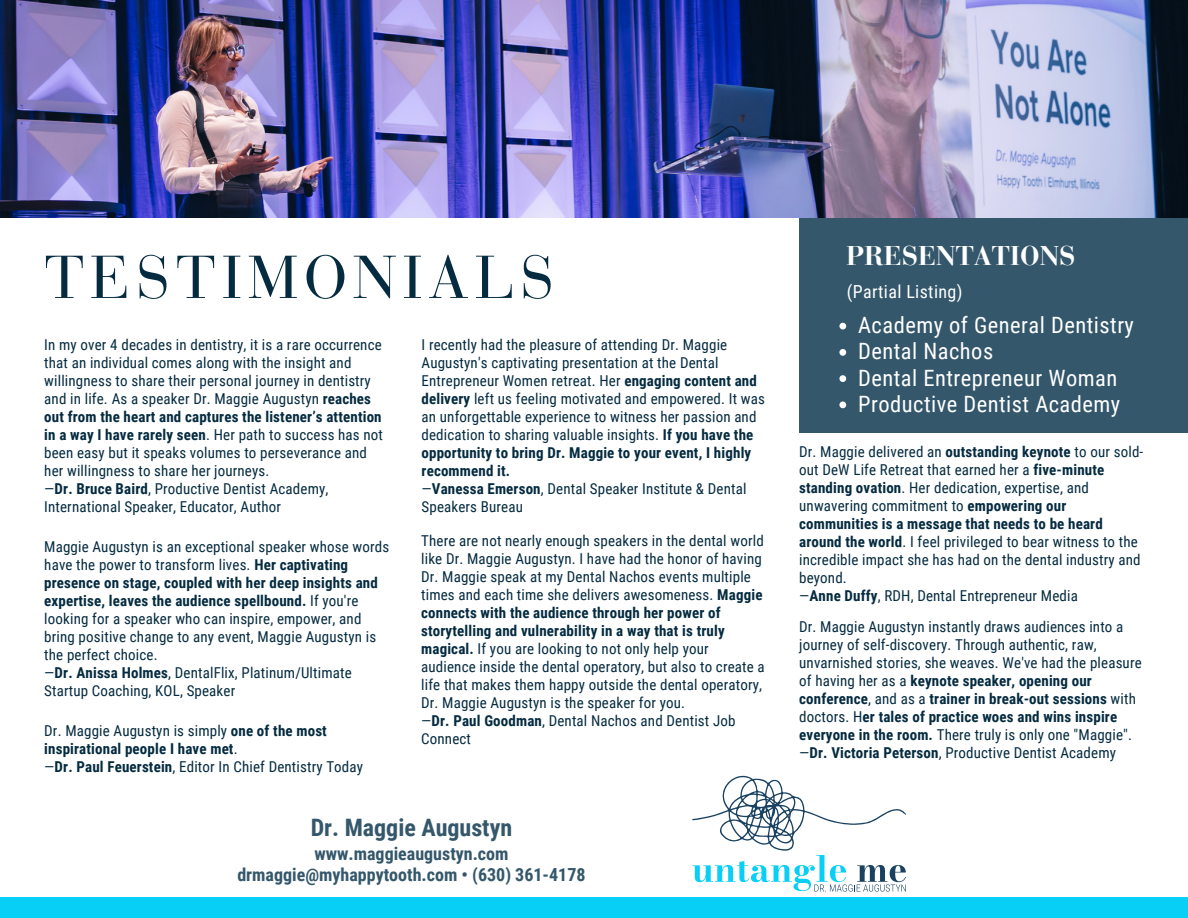
<style>
.page{position:relative;width:1188px;height:918px;background:#fff}
.page>*{position:absolute;margin:0;border:0;box-sizing:border-box;transform-origin:0 0}
.t1{font:60px "Bauer Bodoni Pro";letter-spacing:.1em;color:#052b40}
.t2{font:700 27px "Bauer Bodoni Pro";color:#fff}
.t3{font:700 24px "Roboto Condensed";color:#34576b}
.t4{font:22.5px/26.2px "Roboto Condensed";letter-spacing:.02em;color:#fff}
.t5{font:700 18px "Roboto Condensed";color:#34576b}
.t6{font:18px "Roboto Condensed";letter-spacing:.02em;color:#fff}
.t7{font:15px/18px "Roboto Condensed";letter-spacing:.01em;color:#052b40}
.t8{font:700 15px/18px "Roboto Condensed";letter-spacing:.01em;color:#052b40}
.s1{font-weight:700}
.s2{font-weight:400}
</style>
<div class="page">
<div style="left:799px;top:197px;width:389px;height:236px;background:#34576b"></div>
<img style="left:0;top:0;width:1188px;height:217px">
<div style="left:0;top:897px;width:1188px;height:21px;background:#08cff6"></div>
<svg style="left:839px;top:323px;width:7px;height:6px"></svg>
<svg style="left:839px;top:349px;width:7px;height:7px"></svg>
<svg style="left:839px;top:375px;width:7px;height:7px"></svg>
<svg style="left:839px;top:401px;width:7px;height:7px"></svg>
<svg style="left:692px;top:776px;width:214px;height:116px"></svg>
<h1 class="t1" style="left:44px;top:241px;width:511px">TESTIMONIALS</h1>
<p class="t7" style="left:44px;top:335px;width:340px">In my over 4 decades in dentistry, it is a rare occurrence that an individual comes along with the insight and willingness to share their personal journey in dentistry and in life. As a speaker Dr. Maggie Augustyn <span class="s1">reaches out from the heart and captures the listener’s attention in a way I have rarely seen</span>. Her path to success has not been easy but it speaks volumes to perseverance and her willingness to share her journeys.<br>—<span class="s1">Dr. Bruce Baird</span>, Productive Dentist Academy, International Speaker, Educator, Author</p>
<p class="t7" style="left:44px;top:537px;width:347px">Maggie Augustyn is an exceptional speaker whose words have the power to transform lives. <span class="s1">Her captivating presence on stage, coupled with her deep insights and expertise, leaves the audience spellbound.</span> If you're looking for a speaker who can inspire, empower, and bring positive change to any event, Maggie Augustyn is the perfect choice.<br>—<span class="s1">Dr. Anissa Holmes</span>, DentalFlix, Platinum/Ultimate Startup Coaching, KOL, Speaker</p>
<p class="t8" style="left:44px;top:721px;width:320px"><span class="s2">Dr. Maggie Augustyn is simply</span> one of the most inspirational people I have met<span class="s2">.<br>—</span>Dr. Paul Feuerstein<span class="s2">, Editor In Chief Dentistry Today</span></p>
<p class="t7" style="left:422px;top:335px;width:345px">I recently had the pleasure of attending Dr. Maggie Augustyn's captivating presentation at the Dental Entrepreneur Women retreat. Her <span class="s1">engaging content and delivery</span> left us feeling motivated and empowered. It was an unforgettable experience to witness her passion and dedication to sharing valuable insights. <span class="s1">If you have the opportunity to bring Dr. Maggie to your event, I highly recommend it.<br></span>—<span class="s1">Vanessa Emerson</span>, Dental Speaker Institute &amp; Dental Speakers Bureau</p>
<p class="t7" style="left:421px;top:531px;width:345px">There are not nearly enough speakers in the dental world like Dr. Maggie Augustyn. I have had the honor of having Dr. Maggie speak at my Dental Nachos events multiple times and each time she delivers awesomeness. <span class="s1">Maggie connects with the audience through her power of storytelling and vulnerability in a way that is truly magical.</span> If you are looking to not only help your audience inside the dental operatory, but also to create a life that makes them happy outside the dental operatory, Dr. Maggie Augustyn is the speaker for you.<br>—<span class="s1">Dr. Paul Goodman</span>, Dental Nachos and Dentist Job Connect</p>
<h3 class="t3" style="left:311px;top:810px;width:203px">Dr. Maggie Augustyn</h3>
<p class="t5" style="left:314px;top:841px;width:196px">www.maggieaugustyn.com</p>
<p class="t5" style="left:237px;top:862px;width:350px">drmaggie@myhappytooth.com • (630) 361-4178</p>
<h2 class="t2" style="left:846px;top:239px;width:231px">PRESENTATIONS</h2>
<p class="t6" style="left:847px;top:279px;width:117px">(Partial Listing)</p>
<h3 class="t4" style="left:858px;top:311px;width:277px">Academy of General Dentistry<br>Dental Nachos<br>Dental Entrepreneur Woman<br>Productive Dentist Academy</h3>
<p class="t7" style="left:799px;top:442px;width:346px">Dr. Maggie delivered an <span class="s1">outstanding keynote</span> to our sold&shy;out DeW Life Retreat that earned her a <span class="s1">five-minute standing ovation</span>. Her dedication, expertise, and unwavering commitment to <span class="s1">empowering our communities is a message that needs to be heard around the world</span>. I feel privileged to bear witness to the incredible impact she has had on the dental industry and beyond.<br>—<span class="s1">Anne Duffy</span>, RDH, Dental Entrepreneur Media</p>
<p class="t7" style="left:799px;top:618px;width:344px">Dr. Maggie Augustyn instantly draws audiences into a journey of self-discovery. Through authentic, raw, unvarnished stories, she weaves. We've had the pleasure of having her as a <span class="s1">keynote speaker, opening our conference</span>, and as a <span class="s1">trainer in break-out sessions</span> with doctors. H<span class="s1">er tales of practice woes and wins inspire everyone in the room.</span> There truly is only one "Maggie". —<span class="s1">Dr. Victoria Peterson</span>, Productive Dentist Academy</p>
</div>
